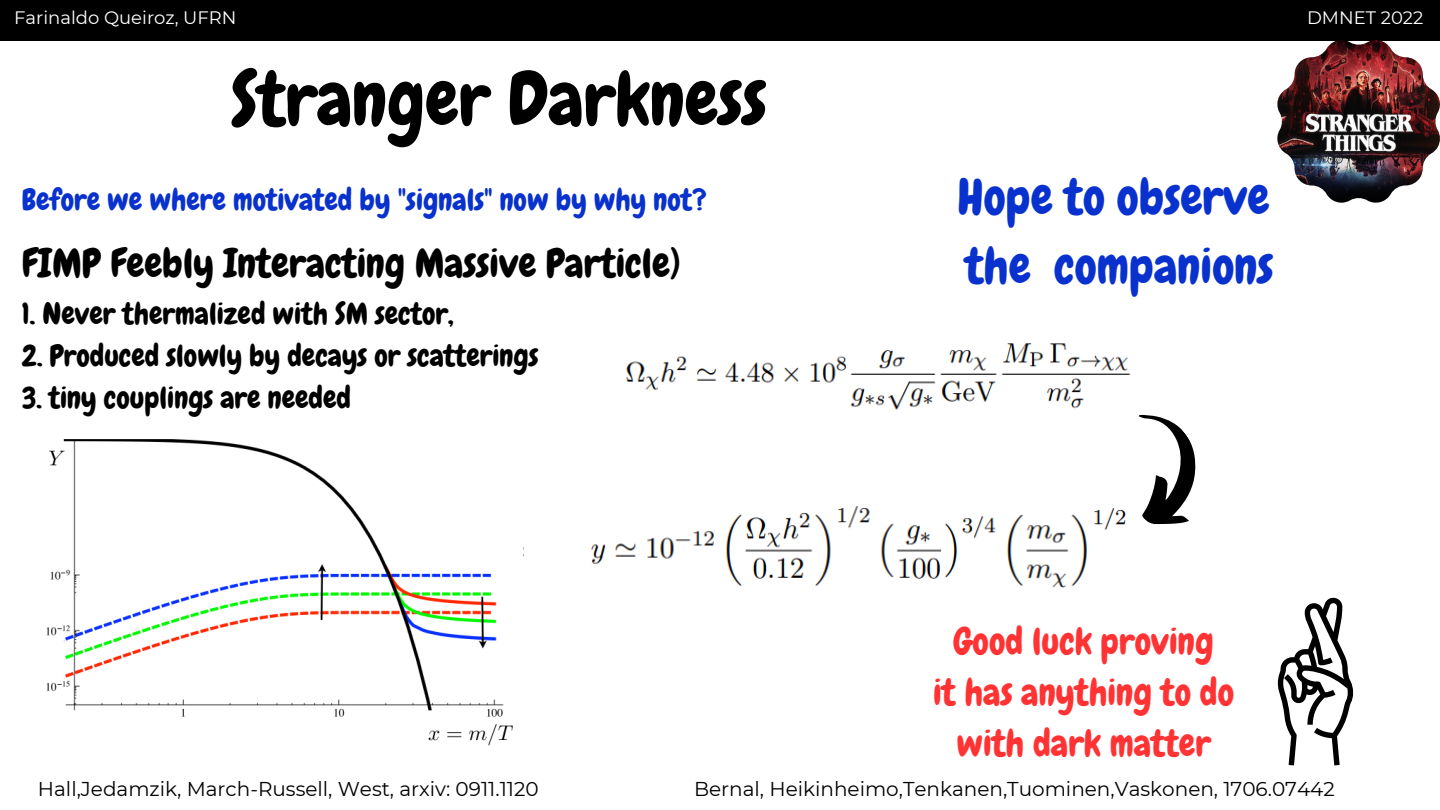
<style>
.page{position:relative;width:1440px;height:810px;background:#fff}
.page>*{position:absolute;margin:0;border:0;box-sizing:border-box;transform-origin:0 0}
.t1{font:74.7px "Chewy";color:#000}
.t2{font:49.3px/69px "Chewy";color:#0931cd}
.t3{font:40px "Chewy";color:#000}
.t4{font:36.8px/51.2px "Chewy";color:#f33;text-align:center}
.t5{font:30px "Chewy";color:#000}
.t6{font:30px "Chewy";color:#0931cd}
.t7{font:20px "Montserrat";color:#000}
.t8{font:18px "Montserrat";color:#fff}
</style>
<div class="page">
<div style="left:0;top:0;width:1440px;height:40px;background:#000"></div>
<img style="left:46px;top:439px;width:467px;height:307px">
<img style="left:626px;top:343px;width:505px;height:67px">
<img style="left:591px;top:506px;width:496px;height:82px">
<svg style="left:1092px;top:400px;width:104px;height:131px"></svg>
<img style="left:1277px;top:40px;width:163px;height:163px">
<svg style="left:1278px;top:598px;width:75px;height:167px"></svg>
<p class="t8" style="left:14px;top:6px;width:224px">Farinaldo Queiroz, UFRN</p>
<p class="t8" style="left:1307px;top:6px;width:118px">DMNET 2022</p>
<h1 class="t1" style="left:231px;top:52px;width:537px">Stranger Darkness</h1>
<h3 class="t6" style="left:22px;top:181px;width:686px">Before we where motivated by "signals" now by why not?</h3>
<h3 class="t3" style="left:22px;top:238px;width:661px">FIMP Feebly Interacting Massive Particle)</h3>
<h3 class="t5" style="left:22px;top:295px;width:433px">1. Never thermalized with SM sector,</h3>
<h3 class="t5" style="left:22px;top:337px;width:518px">2. Produced slowly by decays or scatterings</h3>
<h3 class="t5" style="left:22px;top:379px;width:331px">3. tiny couplings are needed</h3>
<h2 class="t2" style="left:957px;top:163px;width:318px">Hope to observe the companions</h2>
<h3 class="t4" style="left:933px;top:616px;width:302px">Good luck proving<br>it has anything to do with dark matter</h3>
<p class="t7" style="left:38px;top:777px;width:502px">Hall,Jedamzik, March-Russell, West, arxiv: 0911.1120</p>
<p class="t7" style="left:694px;top:777px;width:642px">Bernal, Heikinheimo,Tenkanen,Tuominen,Vaskonen, 1706.07442</p>
</div>
